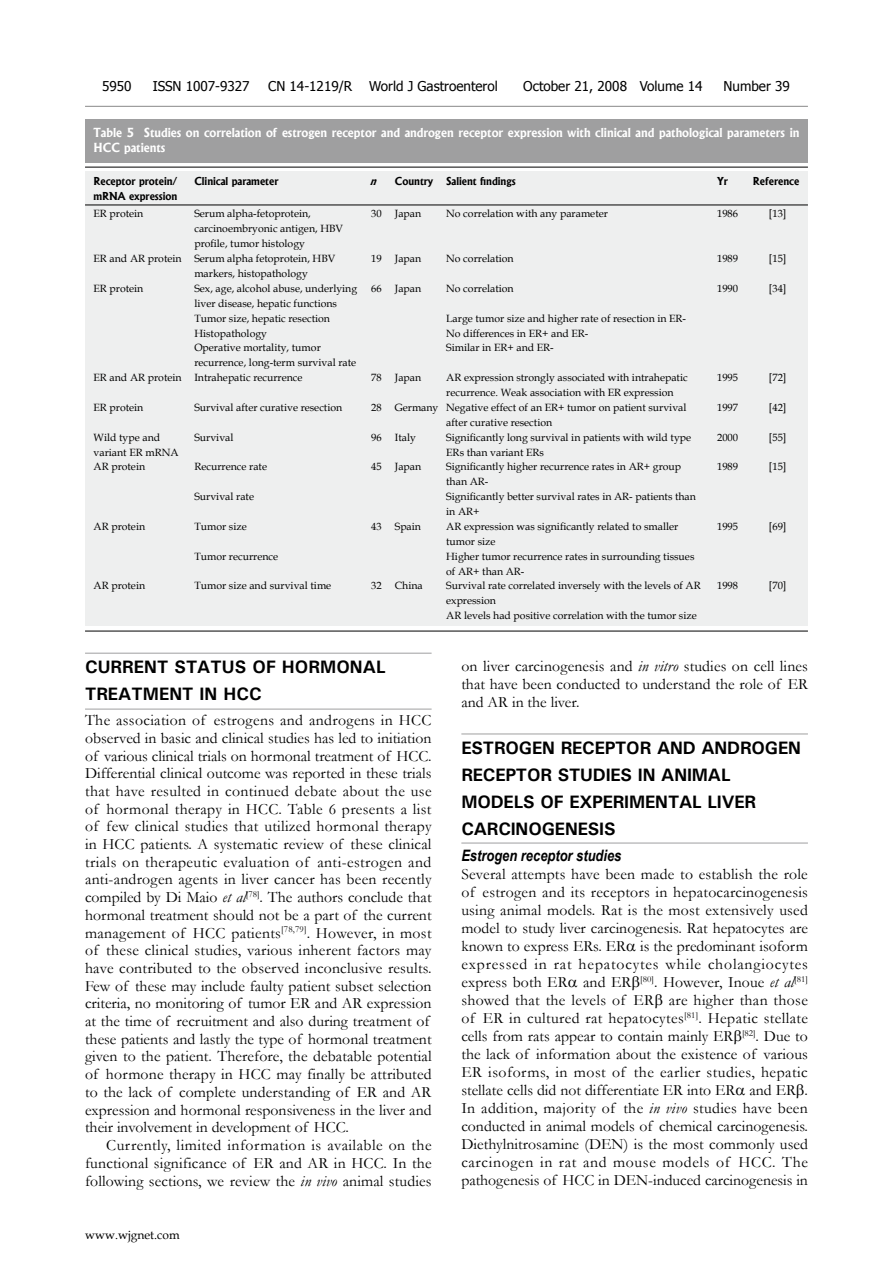
<style>
.page{position:relative;width:893px;height:1263px;background:#fff}
.page>*{position:absolute;margin:0;border:0;box-sizing:border-box;transform-origin:0 0}
.t1{font:700 18px/27px "Univers";letter-spacing:-.01em;color:#000}
.t2{font:15.75px/17.7px "Garamond";letter-spacing:.005em;color:#000;text-align:justify}
.t3{font:italic 700 15.75px "Arial Narrow";color:#000}
.t4{font:13.5px "Tahoma";color:#000}
.t5{font:700 12px/15px "Albertus";color:#fff}
.t6{font:12px "Book Antiqua";color:#000}
.t7{font:10.5px/15px "Book Antiqua";color:#000}
.t8{font:700 10.5px/15px "Albertus";color:#000}
.t9{font:italic 700 10.5px "Albertus";color:#000}
.s1{font-style:italic}
</style>
<div class="page">
<hr style="left:85px;top:106px;width:723px;height:1px;background:#898989">
<div style="left:85px;top:171px;width:723px;height:455px;background:#eeefef"></div>
<hr style="left:85px;top:167px;width:723px;height:1px;background:#000">
<hr style="left:85px;top:205px;width:723px;height:1px;background:#000">
<hr style="left:85px;top:631px;width:723px;height:1px;background:#000">
<div style="left:85px;top:119px;width:723px;height:44px;background:#9f9fa0"></div>
<hr style="left:85px;top:653px;width:347px;height:1px;background:#9f9fa0">
<hr style="left:85px;top:709px;width:347px;height:1px;background:#9f9fa0">
<hr style="left:461px;top:734px;width:347px;height:1px;background:#9f9fa0">
<hr style="left:461px;top:843px;width:347px;height:1px;background:#9f9fa0">
<p class="t4" style="left:102px;top:77px;width:31px">5950</p>
<p class="t4" style="left:153px;top:77px;width:98px">ISSN 1007-9327</p>
<p class="t4" style="left:268px;top:77px;width:86px">CN 14-1219/R</p>
<p class="t4" style="left:369px;top:77px;width:130px">World J Gastroenterol</p>
<p class="t4" style="left:523px;top:77px;width:181px">October 21, 2008 Volume 14</p>
<p class="t4" style="left:724px;top:77px;width:68px">Number 39</p>
<p class="t5" style="left:94px;top:125px;width:707px">Table 5 Studies on correlation of estrogen receptor and androgen receptor expression with clinical and pathological parameters in<br>HCC patients</p>
<p class="t8" style="left:94px;top:173px;width:85px">Receptor protein/ mRNA expression</p>
<p class="t8" style="left:194px;top:173px;width:86px">Clinical parameter</p>
<p class="t9" style="left:370px;top:174px;width:12px">n</p>
<p class="t8" style="left:395px;top:173px;width:122px">Country Salient findings</p>
<p class="t8" style="left:717px;top:173px;width:12px">Yr</p>
<p class="t8" style="left:753px;top:173px;width:48px">Reference</p>
<p class="t7" style="left:94px;top:206px;width:51px">ER protein</p>
<p class="t7" style="left:194px;top:206px;width:150px">Serum alpha-fetoprotein, carcinoembryonic antigen, HBV profile, tumor histology</p>
<p class="t7" style="left:371px;top:206px;width:12px">30</p>
<p class="t7" style="left:395px;top:206px;width:28px">Japan</p>
<p class="t7" style="left:446px;top:206px;width:163px">No correlation with any parameter</p>
<p class="t7" style="left:717px;top:206px;width:22px">1986</p>
<p class="t7" style="left:769px;top:206px;width:19px">[13]</p>
<p class="t7" style="left:194px;top:251px;width:142px;text-indent:-101px">ER and AR protein Serum alpha fetoprotein, HBV markers, histopathology</p>
<p class="t7" style="left:371px;top:251px;width:12px">19</p>
<p class="t7" style="left:395px;top:251px;width:28px">Japan</p>
<p class="t7" style="left:446px;top:251px;width:69px">No correlation</p>
<p class="t7" style="left:717px;top:251px;width:22px">1989</p>
<p class="t7" style="left:769px;top:251px;width:19px">[15]</p>
<p class="t7" style="left:94px;top:281px;width:51px">ER protein</p>
<p class="t7" style="left:194px;top:281px;width:164px">Sex, age, alcohol abuse, underlying liver disease, hepatic functions</p>
<p class="t7" style="left:371px;top:281px;width:12px">66</p>
<p class="t7" style="left:395px;top:281px;width:28px">Japan</p>
<p class="t7" style="left:446px;top:281px;width:69px">No correlation</p>
<p class="t7" style="left:717px;top:281px;width:22px">1990</p>
<p class="t7" style="left:769px;top:281px;width:19px">[34]</p>
<p class="t7" style="left:194px;top:310px;width:137px">Tumor size, hepatic resection</p>
<p class="t7" style="left:446px;top:310px;width:241px">Large tumor size and higher rate of resection in ER-</p>
<p class="t7" style="left:194px;top:325px;width:74px">Histopathology</p>
<p class="t7" style="left:446px;top:325px;width:144px">No differences in ER+ and ER-</p>
<p class="t7" style="left:194px;top:340px;width:163px">Operative mortality, tumor recurrence, long-term survival rate</p>
<p class="t7" style="left:446px;top:340px;width:109px">Similar in ER+ and ER-</p>
<p class="t7" style="left:94px;top:370px;width:211px">ER and AR protein Intrahepatic recurrence</p>
<p class="t7" style="left:371px;top:370px;width:12px">78</p>
<p class="t7" style="left:395px;top:370px;width:28px">Japan</p>
<p class="t7" style="left:446px;top:370px;width:243px">AR expression strongly associated with intrahepatic recurrence. Weak association with ER expression</p>
<p class="t7" style="left:717px;top:370px;width:22px">1995</p>
<p class="t7" style="left:769px;top:370px;width:19px">[72]</p>
<p class="t7" style="left:94px;top:399px;width:51px">ER protein</p>
<p class="t7" style="left:194px;top:399px;width:149px">Survival after curative resection</p>
<p class="t7" style="left:371px;top:399px;width:12px">28</p>
<p class="t7" style="left:446px;top:399px;width:242px;text-indent:-51px">Germany Negative effect of an ER+ tumor on patient survival after curative resection</p>
<p class="t7" style="left:717px;top:399px;width:22px">1997</p>
<p class="t7" style="left:769px;top:399px;width:19px">[42]</p>
<p class="t7" style="left:94px;top:429px;width:87px">Wild type and variant ER mRNA</p>
<p class="t7" style="left:194px;top:429px;width:41px">Survival</p>
<p class="t7" style="left:371px;top:429px;width:12px">96</p>
<p class="t7" style="left:395px;top:429px;width:23px">Italy</p>
<p class="t7" style="left:446px;top:429px;width:246px">Significantly long survival in patients with wild type<br>ERs than variant ERs</p>
<p class="t7" style="left:717px;top:429px;width:22px">2000</p>
<p class="t7" style="left:769px;top:429px;width:19px">[55]</p>
<p class="t7" style="left:94px;top:459px;width:53px">AR protein</p>
<p class="t7" style="left:194px;top:459px;width:74px">Recurrence rate</p>
<p class="t7" style="left:371px;top:459px;width:12px">45</p>
<p class="t7" style="left:395px;top:459px;width:28px">Japan</p>
<p class="t7" style="left:446px;top:459px;width:236px">Significantly higher recurrence rates in AR+ group than AR-</p>
<p class="t7" style="left:717px;top:459px;width:22px">1989</p>
<p class="t7" style="left:769px;top:459px;width:19px">[15]</p>
<p class="t7" style="left:194px;top:489px;width:61px">Survival rate</p>
<p class="t7" style="left:446px;top:489px;width:251px">Significantly better survival rates in AR- patients than in AR+</p>
<p class="t7" style="left:94px;top:518px;width:53px">AR protein</p>
<p class="t7" style="left:194px;top:518px;width:54px">Tumor size</p>
<p class="t7" style="left:371px;top:518px;width:12px">43</p>
<p class="t7" style="left:395px;top:518px;width:28px">Spain</p>
<p class="t7" style="left:446px;top:518px;width:234px">AR expression was significantly related to smaller tumor size</p>
<p class="t7" style="left:717px;top:518px;width:22px">1995</p>
<p class="t7" style="left:769px;top:518px;width:19px">[69]</p>
<p class="t7" style="left:194px;top:548px;width:85px">Tumor recurrence</p>
<p class="t7" style="left:446px;top:548px;width:250px">Higher tumor recurrence rates in surrounding tissues of AR+ than AR-</p>
<p class="t7" style="left:94px;top:578px;width:53px">AR protein</p>
<p class="t7" style="left:194px;top:578px;width:138px">Tumor size and survival time</p>
<p class="t7" style="left:371px;top:578px;width:12px">32</p>
<p class="t7" style="left:395px;top:578px;width:29px">China</p>
<p class="t7" style="left:446px;top:578px;width:256px">Survival rate correlated inversely with the levels of AR expression</p>
<p class="t7" style="left:717px;top:578px;width:22px">1998</p>
<p class="t7" style="left:769px;top:578px;width:19px">[70]</p>
<p class="t7" style="left:446px;top:608px;width:252px">AR levels had positive correlation with the tumor size</p>
<p class="t1" style="left:85px;top:653px;width:302px">CURRENT STATUS OF HORMONAL<br>TREATMENT IN HCC</p>
<p class="t2" style="left:85px;top:711px;width:348px;text-align:left">The association of estrogens and androgens in HCC observed in basic and clinical studies has led to initiation of various clinical trials on hormonal treatment of HCC.<br>Differential clinical outcome was reported in these trials that have resulted in continued debate about the use of hormonal therapy in HCC. Table 6 presents a list of few clinical studies that utilized hormonal therapy in HCC patients. A systematic review of these clinical trials on therapeutic evaluation of anti-estrogen and anti-androgen agents in liver cancer has been recently compiled by Di Maio <span class="s1">et al</span><sup>[78]</sup>. The authors conclude that hormonal treatment should not be a part of the current management of HCC patients<sup>[78,79]</sup>. However, in most of these clinical studies, various inherent factors may have contributed to the observed inconclusive results.<br>Few of these may include faulty patient subset selection criteria, no monitoring of tumor ER and AR expression at the time of recruitment and also during treatment of these patients and lastly the type of hormonal treatment given to the patient. Therefore, the debatable potential of hormone therapy in HCC may finally be attributed to the lack of complete understanding of ER and AR expression and hormonal responsiveness in the liver and their involvement in development of HCC.</p>
<p class="t2" style="left:85px;top:1136px;width:348px;text-indent:21px">Currently, limited information is available on the functional significance of ER and AR in HCC. In the following sections, we review the <span class="s1">in vivo</span> animal studies</p>
<p class="t6" style="left:85px;top:1226px;width:96px">www.wjgnet.com</p>
<p class="t2" style="left:461px;top:657px;width:348px">on liver carcinogenesis and <span class="s1">in vitro</span> studies on cell lines that have been conducted to understand the role of ER and AR in the liver.</p>
<p class="t1" style="left:461px;top:734px;width:341px">ESTROGEN RECEPTOR AND ANDROGEN<br>RECEPTOR STUDIES IN ANIMAL<br>MODELS OF EXPERIMENTAL LIVER<br>CARCINOGENESIS</p>
<p class="t3" style="left:461px;top:843px;width:162px">Estrogen receptor studies</p>
<p class="t2" style="left:461px;top:864px;width:348px">Several attempts have been made to establish the role of estrogen and its receptors in hepatocarcinogenesis using animal models. Rat is the most extensively used model to study liver carcinogenesis. Rat hepatocytes are known to express ERs. ER is the predominant isoform expressed in rat hepatocytes while cholangiocytes express both ER and ER <sup>[80]</sup>. However, Inoue <span class="s1">et al</span><sup>[81] </sup>showed that the levels of ER are higher than those of ER in cultured rat hepatocytes<sup>[81]</sup>. Hepatic stellate cells from rats appear to contain mainly ER <sup>[82]</sup>. Due to the lack of information about the existence of various ER isoforms, in most of the earlier studies, hepatic stellate cells did not differentiate ER into ER and ER .<br>In addition, majority of the <span class="s1">in vivo</span> studies have been conducted in animal models of chemical carcinogenesis.<br>Diethylnitrosamine (DEN) is the most commonly used carcinogen in rat and mouse models of HCC. The pathogenesis of HCC in DEN-induced carcinogenesis in</p>
</div>
